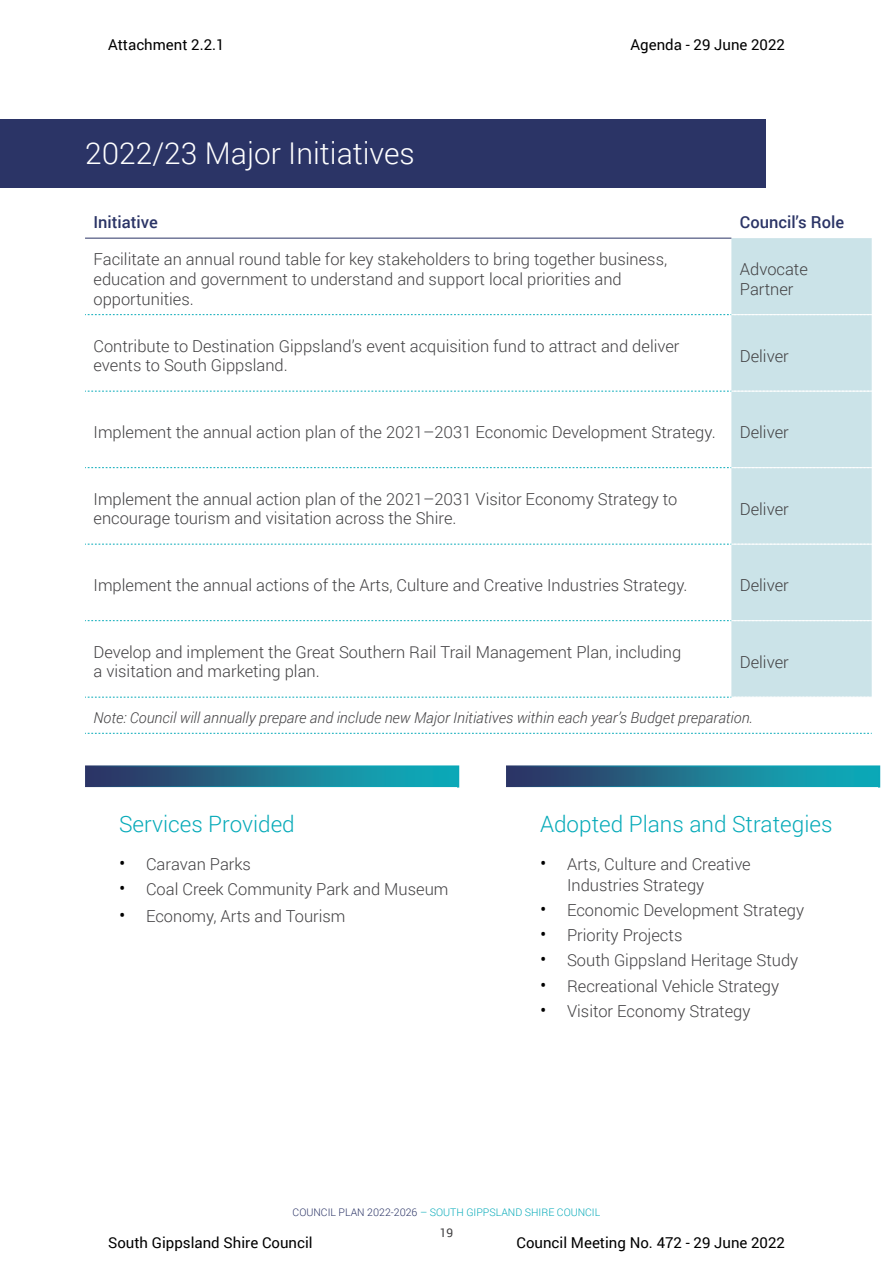
<style>
.page{position:relative;width:893px;height:1263px;background:#fff}
.page>*{position:absolute;margin:0;border:0;box-sizing:border-box;transform-origin:0 0}
.t1{font:300 30px "Roboto";color:#fff}
.t2{font:300 22.5px "Roboto";color:#07aab9}
.t3{font:300 16.5px/19.8px "Roboto";color:#414042}
.t4{font:500 16.5px "Roboto";color:#2b3466}
.t5{font:italic 300 15px "Roboto";color:#414042}
.t6{font:15px "Roboto";color:#000}
.t7{font:12px "Roboto";color:#414042}
.t8{font:300 10.5px "Roboto";color:#07aab9}
.s1{font-size:19.5px;color:#000}
.s2{color:#2b3466}
</style>
<div class="page">
<div style="left:731px;top:238px;width:141px;height:459px;background:#cbe3e8"></div>
<svg style="left:85px;top:467px;width:787px;height:1px"></svg>
<svg style="left:85px;top:733px;width:787px;height:1px"></svg>
<svg style="left:85px;top:314px;width:787px;height:1px"></svg>
<svg style="left:85px;top:391px;width:787px;height:1px"></svg>
<svg style="left:85px;top:544px;width:787px;height:1px"></svg>
<svg style="left:85px;top:620px;width:787px;height:1px"></svg>
<svg style="left:85px;top:697px;width:647px;height:1px"></svg>
<hr style="left:85px;top:238px;width:646px;height:1px;background:#2b3466">
<img style="left:88px;top:768px;width:368px;height:16px">
<img style="left:509px;top:768px;width:368px;height:16px">
<div style="left:0;top:119px;width:765px;height:68px;background:#2b3466"></div>
<p class="t6" style="left:108px;top:34px;width:118px">Attachment 2.2.1</p>
<p class="t6" style="left:630px;top:34px;width:156px">Agenda - 29 June 2022</p>
<h1 class="t1" style="left:85px;top:132px;width:331px">2022/23 Major Initiatives</h1>
<p class="t4" style="left:94px;top:210px;width:66px">Initiative</p>
<p class="t4" style="left:740px;top:210px;width:106px">Council’s Role</p>
<p class="t3" style="left:94px;top:249px;width:575px">Facilitate an annual round table for key stakeholders to bring together business, education and government to understand and support local priorities and opportunities.</p>
<p class="t3" style="left:740px;top:259px;width:70px">Advocate<br>Partner</p>
<p class="t3" style="left:94px;top:335px;width:587px">Contribute to Destination Gippsland’s event acquisition fund to attract and deliver events to South Gippsland.</p>
<p class="t3" style="left:740px;top:345px;width:50px">Deliver</p>
<p class="t3" style="left:94px;top:422px;width:624px">Implement the annual action plan of the 2021–2031 Economic Development Strategy.</p>
<p class="t3" style="left:740px;top:422px;width:50px">Deliver</p>
<p class="t3" style="left:94px;top:488px;width:585px">Implement the annual action plan of the 2021–2031 Visitor Economy Strategy to encourage tourism and visitation across the Shire.</p>
<p class="t3" style="left:740px;top:498px;width:50px">Deliver</p>
<p class="t3" style="left:94px;top:575px;width:595px">Implement the annual actions of the Arts, Culture and Creative Industries Strategy.</p>
<p class="t3" style="left:740px;top:575px;width:50px">Deliver</p>
<p class="t3" style="left:94px;top:641px;width:589px">Develop and implement the Great Southern Rail Trail Management Plan, including a visitation and marketing plan.</p>
<p class="t3" style="left:740px;top:651px;width:50px">Deliver</p>
<p class="t5" style="left:94px;top:707px;width:661px">Note: Council will annually prepare and include new Major Initiatives within each year’s Budget preparation.</p>
<h2 class="t2" style="left:119px;top:808px;width:177px">Services Provided</h2>
<p class="t3" style="left:119px;top:853px;width:133px"><span class="s1">•</span> Caravan Parks</p>
<p class="t3" style="left:119px;top:878px;width:331px"><span class="s1">•</span> Coal Creek Community Park and Museum</p>
<p class="t3" style="left:119px;top:905px;width:228px"><span class="s1">•</span> Economy, Arts and Tourism</p>
<h2 class="t2" style="left:540px;top:808px;width:294px">Adopted Plans and Strategies</h2>
<p class="t3" style="left:567px;top:853px;width:185px;line-height:21px;text-indent:-27px"><span class="s1">•</span> Arts, Culture and Creative<br>Industries Strategy</p>
<p class="t3" style="left:540px;top:899px;width:266px"><span class="s1">•</span> Economic Development Strategy</p>
<p class="t3" style="left:540px;top:925px;width:144px"><span class="s1">•</span> Priority Projects</p>
<p class="t3" style="left:540px;top:950px;width:260px"><span class="s1">•</span> South Gippsland Heritage Study</p>
<p class="t3" style="left:540px;top:975px;width:241px"><span class="s1">•</span> Recreational Vehicle Strategy</p>
<p class="t3" style="left:540px;top:1000px;width:212px"><span class="s1">•</span> Visitor Economy Strategy</p>
<p class="t8" style="left:293px;top:1205px;width:309px"><span class="s2">COUNCIL PLAN 2022-2026</span> – SOUTH GIPPSLAND SHIRE COUNCIL</p>
<p class="t7" style="left:440px;top:1224px;width:15px">19</p>
<p class="t6" style="left:108px;top:1232px;width:206px">South Gippsland Shire Council</p>
<p class="t6" style="left:517px;top:1232px;width:270px">Council Meeting No. 472 - 29 June 2022</p>
</div>
